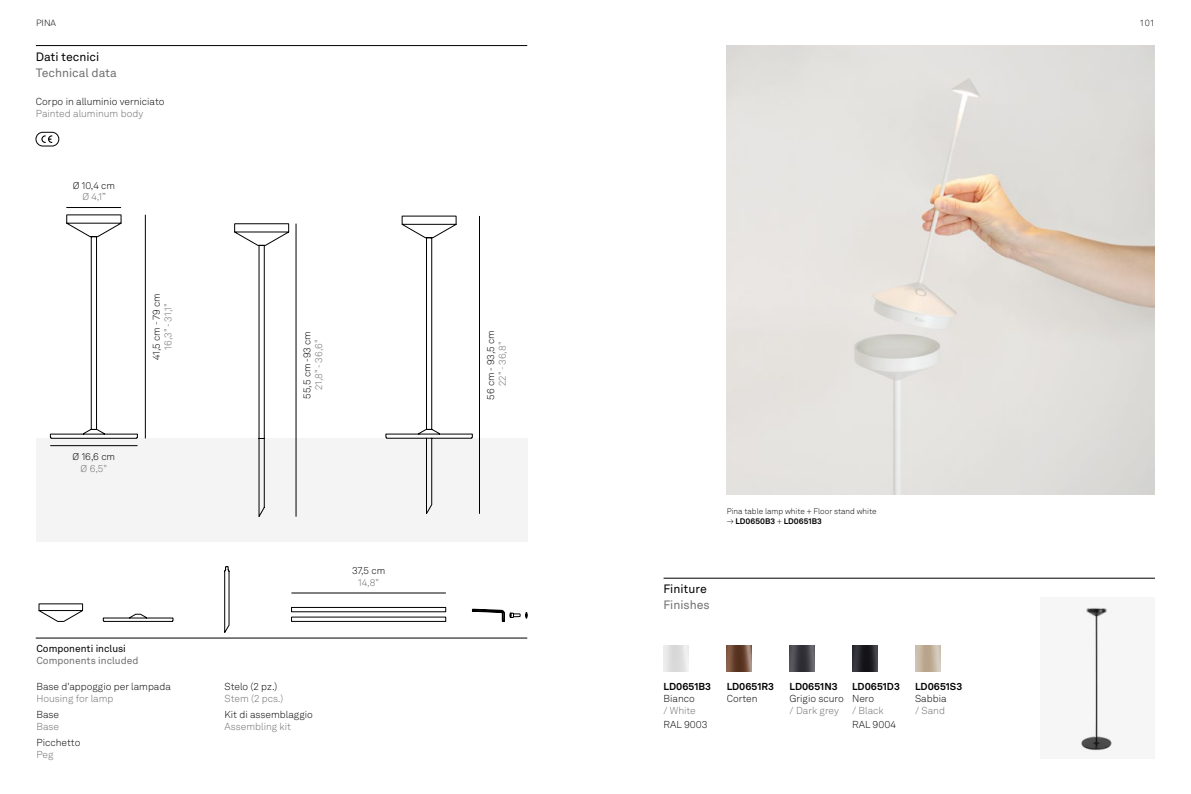
<style>
.page{position:relative;width:1191px;height:794px;background:#fff}
.page>*{position:absolute;margin:0;border:0;box-sizing:border-box;transform-origin:0 0}
.t1{font:12px "Akkurat LL";color:#706f6f}
.t2{font:12px "Akkurat LL";color:#000}
.t3{font:300 10px "Akkurat LL";color:#000}
.t4{font:300 10px "Akkurat LL";color:#706f6f}
.t5{font:700 10px "Akkurat LL";color:#000}
.t6{font:10px "Akkurat LL";color:#706f6f}
.t7{font:10px "Akkurat LL";color:#000}
.t8{font:300 9.8px "Akkurat LL";color:#000}
.t9{font:300 9.8px "Akkurat LL";color:#706f6f}
.t10{font:300 9px "Akkurat";color:#000}
.t11{font:300 8px "Akkurat LL";color:#000}
.t12{font:700 8px "Akkurat LL";color:#000}
.s1{font-weight:300}
</style>
<div class="page">
<div style="left:36px;top:438px;width:491px;height:104px;background:#f4f4f4"></div>
<hr style="left:36px;top:45px;width:491px;height:1px;background:#000">
<img style="left:1081px;top:607px;width:31px;height:145px">
<hr style="left:663px;top:578px;width:492px;height:1px;background:#000">
<img style="left:726px;top:646px;width:26px;height:25px">
<img style="left:789px;top:646px;width:25px;height:25px">
<div style="left:36px;top:132px;width:23px;height:14px;border:1px solid #000;border-radius:7px"></div>
<svg style="left:41px;top:135px;width:11px;height:8px"></svg>
<img style="left:915px;top:646px;width:25px;height:25px">
<svg style="left:852px;top:646px;width:26px;height:25px"></svg>
<img style="left:726px;top:45px;width:429px;height:449px">
<hr style="left:479px;top:216px;width:1px;height:298px;background:#000">
<hr style="left:296px;top:224px;width:1px;height:292px;background:#000">
<hr style="left:145px;top:215px;width:1px;height:223px;background:#000">
<hr style="left:291px;top:593px;width:155px;height:1px;background:#000">
<hr style="left:50px;top:445px;width:88px;height:1px;background:#000">
<hr style="left:66px;top:207px;width:55px;height:1px;background:#000">
<svg style="left:50px;top:215px;width:88px;height:223px"></svg>
<svg style="left:385px;top:216px;width:87px;height:298px"></svg>
<svg style="left:234px;top:223px;width:55px;height:294px"></svg>
<hr style="left:36px;top:638px;width:491px;height:1px;background:#000">
<svg style="left:39px;top:603px;width:44px;height:18px"></svg>
<div style="left:291px;top:607px;width:155px;height:5px;border:1px solid #000"></div>
<svg style="left:103px;top:614px;width:70px;height:7px"></svg>
<svg style="left:224px;top:566px;width:5px;height:67px"></svg>
<svg style="left:472px;top:609px;width:55px;height:13px"></svg>
<p class="t10" style="left:36px;top:18px;width:22px">PINA</p>
<p class="t10" style="left:1139px;top:18px;width:17px">101</p>
<p class="t2" style="left:36px;top:48px;width:65px">Dati tecnici</p>
<p class="t1" style="left:36px;top:64px;width:82px">Technical data</p>
<p class="t3" style="left:36px;top:94px;width:130px">Corpo in alluminio verniciato</p>
<p class="t4" style="left:36px;top:106px;width:109px">Painted aluminum body</p>
<p class="t8" style="left:73px;top:178px;width:44px">Ø 10,4 cm</p>
<p class="t9" style="left:82px;top:190px;width:25px">Ø 4,1”</p>
<p class="t8" style="left:73px;top:450px;width:44px">Ø 16,6 cm</p>
<p class="t9" style="left:81px;top:462px;width:28px">Ø 6,5"</p>
<p class="t8" style="left:149px;top:360px;width:68px;rotate:-90deg">41,5 cm - 79 cm</p>
<p class="t9" style="left:161px;top:349px;width:48px;rotate:-90deg">16,3" - 31,1"</p>
<p class="t7" style="left:36px;top:641px;width:91px">Componenti inclusi</p>
<p class="t6" style="left:36px;top:653px;width:103px">Components included</p>
<p class="t3" style="left:36px;top:680px;width:136px">Base d'appoggio per lampada</p>
<p class="t4" style="left:36px;top:692px;width:78px">Housing for lamp</p>
<p class="t3" style="left:36px;top:708px;width:24px">Base</p>
<p class="t4" style="left:36px;top:720px;width:24px">Base</p>
<p class="t3" style="left:36px;top:736px;width:45px">Picchetto</p>
<p class="t4" style="left:36px;top:748px;width:19px">Peg</p>
<p class="t8" style="left:300px;top:399px;width:69px;rotate:-90deg">55,5 cm -93 cm</p>
<p class="t9" style="left:312px;top:390px;width:52px;rotate:-90deg">21,8" - 36,6"</p>
<p class="t3" style="left:224px;top:680px;width:54px">Stelo (2 pz.)</p>
<p class="t4" style="left:224px;top:692px;width:60px">Stem (2 pcs.)</p>
<p class="t3" style="left:224px;top:708px;width:90px">Kit di assemblaggio</p>
<p class="t4" style="left:224px;top:720px;width:68px">Assembling kit</p>
<p class="t8" style="left:352px;top:564px;width:35px">37,5 cm</p>
<p class="t9" style="left:358px;top:575px;width:23px">14,8"</p>
<p class="t8" style="left:484px;top:400px;width:71px;rotate:-90deg">56 cm - 93,5 cm</p>
<p class="t9" style="left:495px;top:386px;width:46px;rotate:-90deg">22" - 36,8"</p>
<p class="t11" style="left:726px;top:506px;width:151px">Pina table lamp white + Floor stand white</p>
<p class="t12" style="left:726px;top:515px;width:97px"><span class="s1">→</span> LD0650B3 <span class="s1">+</span> LD0651B3</p>
<p class="t2" style="left:663px;top:580px;width:45px">Finiture</p>
<p class="t1" style="left:663px;top:596px;width:48px">Finishes</p>
<p class="t5" style="left:663px;top:679px;width:49px">LD0651B3</p>
<p class="t3" style="left:663px;top:692px;width:33px">Bianco</p>
<p class="t4" style="left:663px;top:704px;width:34px">/ White</p>
<p class="t3" style="left:663px;top:718px;width:46px">RAL 9003</p>
<p class="t5" style="left:726px;top:679px;width:49px">LD0651R3</p>
<p class="t3" style="left:726px;top:692px;width:32px">Corten</p>
<p class="t5" style="left:789px;top:679px;width:50px">LD0651N3</p>
<p class="t3" style="left:789px;top:692px;width:56px">Grigio scuro</p>
<p class="t4" style="left:789px;top:704px;width:51px">/ Dark grey</p>
<p class="t5" style="left:852px;top:679px;width:49px">LD0651D3</p>
<p class="t3" style="left:852px;top:692px;width:24px">Nero</p>
<p class="t4" style="left:852px;top:704px;width:33px">/ Black</p>
<p class="t3" style="left:852px;top:718px;width:45px">RAL 9004</p>
<p class="t5" style="left:915px;top:679px;width:49px">LD0651S3</p>
<p class="t3" style="left:915px;top:692px;width:33px">Sabbia</p>
<p class="t4" style="left:915px;top:704px;width:31px">/ Sand</p>
</div>
